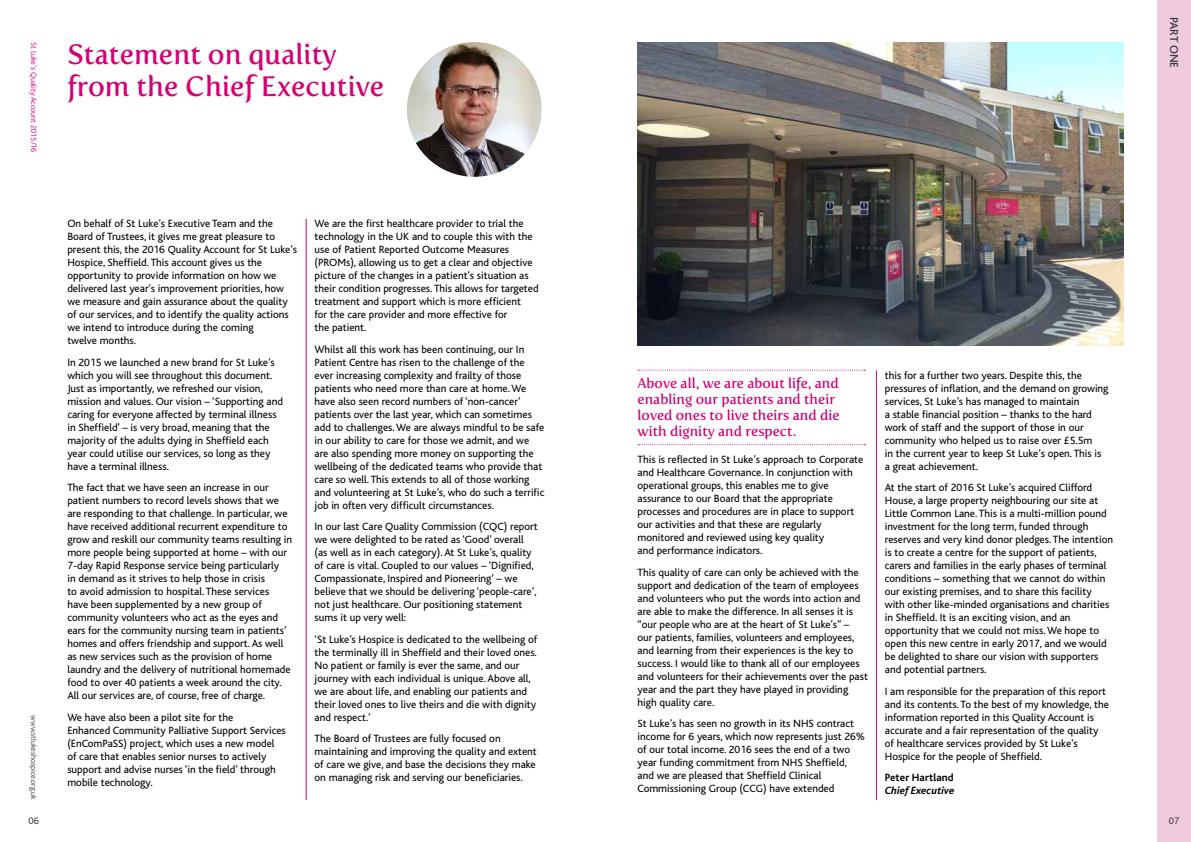
<style>
.page{position:relative;width:1191px;height:842px;background:#fff}
.page>*{position:absolute;margin:0;border:0;box-sizing:border-box;transform-origin:0 0}
.t1{font:28px/32px "Fertigo Pro";color:#d40075}
.t2{font:14px/16px "Fertigo Pro";color:#d40075}
.t3{font:500 12px "Bliss";color:#3c3c3b}
.t4{font:11px/13px "Bliss";color:#000}
.t5{font:italic 700 11px "Bliss";color:#000}
.t6{font:700 11px "Bliss";color:#000}
.t7{font:10px "Bliss";color:#3c3c3b}
.t8{font:300 8px "Bliss";color:#d40075}
.t9{font:300 8px "Bliss";color:#3c3c3b}
</style>
<div class="page">
<div style="left:1157px;top:0;width:34px;height:842px;background:#f0cbde"></div>
<hr style="left:306px;top:219px;width:1px;height:581px;background:#d40075">
<hr style="left:876px;top:370px;width:1px;height:430px;background:#d40075">
<svg style="left:638px;top:370px;width:227px;height:1px"></svg>
<svg style="left:638px;top:444px;width:227px;height:1px"></svg>
<img style="left:407px;top:42px;width:134px;height:135px;border-radius:67px">
<img style="left:637px;top:42px;width:486px;height:303px">
<p class="t8" style="left:38px;top:42px;width:112px;rotate:90deg">St Luke’s Quality Account 2015/16</p>
<p class="t9" style="left:38px;top:715px;width:86px;rotate:90deg">www.stlukeshospice.org.uk</p>
<h1 class="t1" style="left:67px;top:38px;width:318px">Statement on quality from the Chief Executive</h1>
<p class="t4" style="left:67px;top:217px;width:231px">On behalf of St Luke’s Executive Team and the Board of Trustees, it gives me great pleasure to present this, the 2016 Quality Account for St Luke’s Hospice, Sheffield. This account gives us the opportunity to provide information on how we delivered last year’s improvement priorities, how we measure and gain assurance about the quality of our services, and to identify the quality actions we intend to introduce during the coming<br>twelve months.</p>
<p class="t4" style="left:67px;top:356px;width:217px">In 2015 we launched a new brand for St Luke’s which you will see throughout this document.<br>Just as importantly, we refreshed our vision, mission and values. Our vision – ‘Supporting and caring for everyone affected by terminal illness in Sheffield’ – is very broad, meaning that the majority of the adults dying in Sheffield each year could utilise our services, so long as they have a terminal illness.</p>
<p class="t4" style="left:67px;top:481px;width:226px">The fact that we have seen an increase in our patient numbers to record levels shows that we are responding to that challenge. In particular, we have received additional recurrent expenditure to grow and reskill our community teams resulting in more people being supported at home – with our 7-day Rapid Response service being particularly<br>in demand as it strives to help those in crisis<br>to avoid admission to hospital. These services have been supplemented by a new group of community volunteers who act as the eyes and ears for the community nursing team in patients’ homes and offers friendship and support. As well as new services such as the provision of home laundry and the delivery of nutritional homemade food to over 40 patients a week around the city.<br>All our services are, of course, free of charge.</p>
<p class="t4" style="left:67px;top:711px;width:220px">We have also been a pilot site for the<br>Enhanced Community Palliative Support Services (EnComPaSS) project, which uses a new model of care that enables senior nurses to actively support and advise nurses ‘in the field’ through mobile technology.</p>
<p class="t4" style="left:314px;top:217px;width:226px">We are the first healthcare provider to trial the technology in the UK and to couple this with the use of Patient Reported Outcome Measures (PROMs), allowing us to get a clear and objective picture of the changes in a patient’s situation as their condition progresses. This allows for targeted treatment and support which is more efficient<br>for the care provider and more effective for<br>the patient.</p>
<p class="t4" style="left:314px;top:343px;width:231px">Whilst all this work has been continuing, our In Patient Centre has risen to the challenge of the ever increasing complexity and frailty of those patients who need more than care at home. We have also seen record numbers of ‘non-cancer’ patients over the last year, which can sometimes add to challenges. We are always mindful to be safe in our ability to care for those we admit, and we are also spending more money on supporting the wellbeing of the dedicated teams who provide that care so well. This extends to all of those working and volunteering at St Luke’s, who do such a terrific job in often very difficult circumstances.</p>
<p class="t4" style="left:314px;top:520px;width:225px">In our last Care Quality Commission (CQC) report we were delighted to be rated as ‘Good’ overall (as well as in each category). At St Luke’s, quality of care is vital. Coupled to our values – ‘Dignified, Compassionate, Inspired and Pioneering’ – we believe that we should be delivering ‘people-care’, not just healthcare. Our positioning statement sums it up very well:</p>
<p class="t4" style="left:314px;top:633px;width:224px">‘St Luke’s Hospice is dedicated to the wellbeing of the terminally ill in Sheffield and their loved ones.<br>No patient or family is ever the same, and our journey with each individual is unique. Above all, we are about life, and enabling our patients and their loved ones to live theirs and die with dignity and respect.’</p>
<p class="t4" style="left:314px;top:732px;width:224px">The Board of Trustees are fully focused on maintaining and improving the quality and extent of care we give, and base the decisions they make on managing risk and serving our beneficiaries.</p>
<p class="t3" style="left:1180px;top:17px;width:53px;rotate:90deg">PART ONE</p>
<p class="t2" style="left:637px;top:375px;width:204px">Above all, we are about life, and enabling our patients and their loved ones to live theirs and die with dignity and respect.</p>
<p class="t4" style="left:637px;top:453px;width:227px">This is reflected in St Luke’s approach to Corporate and Healthcare Governance. In conjunction with operational groups, this enables me to give assurance to our Board that the appropriate processes and procedures are in place to support our activities and that these are regularly monitored and reviewed using key quality<br>and performance indicators.</p>
<p class="t4" style="left:637px;top:566px;width:232px">This quality of care can only be achieved with the support and dedication of the team of employees and volunteers who put the words into action and are able to make the difference. In all senses it is “our people who are at the heart of St Luke’s” –<br>our patients, families, volunteers and employees, and learning from their experiences is the key to success. I would like to thank all of our employees and volunteers for their achievements over the past year and the part they have played in providing high quality care.</p>
<p class="t4" style="left:637px;top:717px;width:229px">St Luke’s has seen no growth in its NHS contract income for 6 years, which now represents just 26% of our total income. 2016 sees the end of a two year funding commitment from NHS Sheffield, and we are pleased that Sheffield Clinical Commissioning Group (CCG) have extended</p>
<p class="t4" style="left:884px;top:369px;width:225px">this for a further two years. Despite this, the pressures of inflation, and the demand on growing services, St Luke’s has managed to maintain<br>a stable financial position – thanks to the hard work of staff and the support of those in our community who helped us to raise over £5.5m<br>in the current year to keep St Luke’s open. This is a great achievement.</p>
<p class="t4" style="left:884px;top:481px;width:230px">At the start of 2016 St Luke’s acquired Clifford House, a large property neighbouring our site at Little Common Lane. This is a multi-million pound investment for the long term, funded through reserves and very kind donor pledges. The intention is to create a centre for the support of patients, carers and families in the early phases of terminal conditions – something that we cannot do within our existing premises, and to share this facility with other like-minded organisations and charities in Sheffield. It is an exciting vision, and an opportunity that we could not miss. We hope to open this new centre in early 2017, and we would be delighted to share our vision with supporters and potential partners.</p>
<p class="t4" style="left:884px;top:685px;width:226px">I am responsible for the preparation of this report and its contents. To the best of my knowledge, the information reported in this Quality Account is accurate and a fair representation of the quality of healthcare services provided by St Luke’s Hospice for the people of Sheffield.</p>
<p class="t6" style="left:884px;top:772px;width:70px">Peter Hartland</p>
<p class="t5" style="left:884px;top:785px;width:71px">Chief Executive</p>
<p class="t7" style="left:28px;top:816px;width:12px">06</p>
<p class="t7" style="left:1168px;top:816px;width:12px">07</p>
</div>
